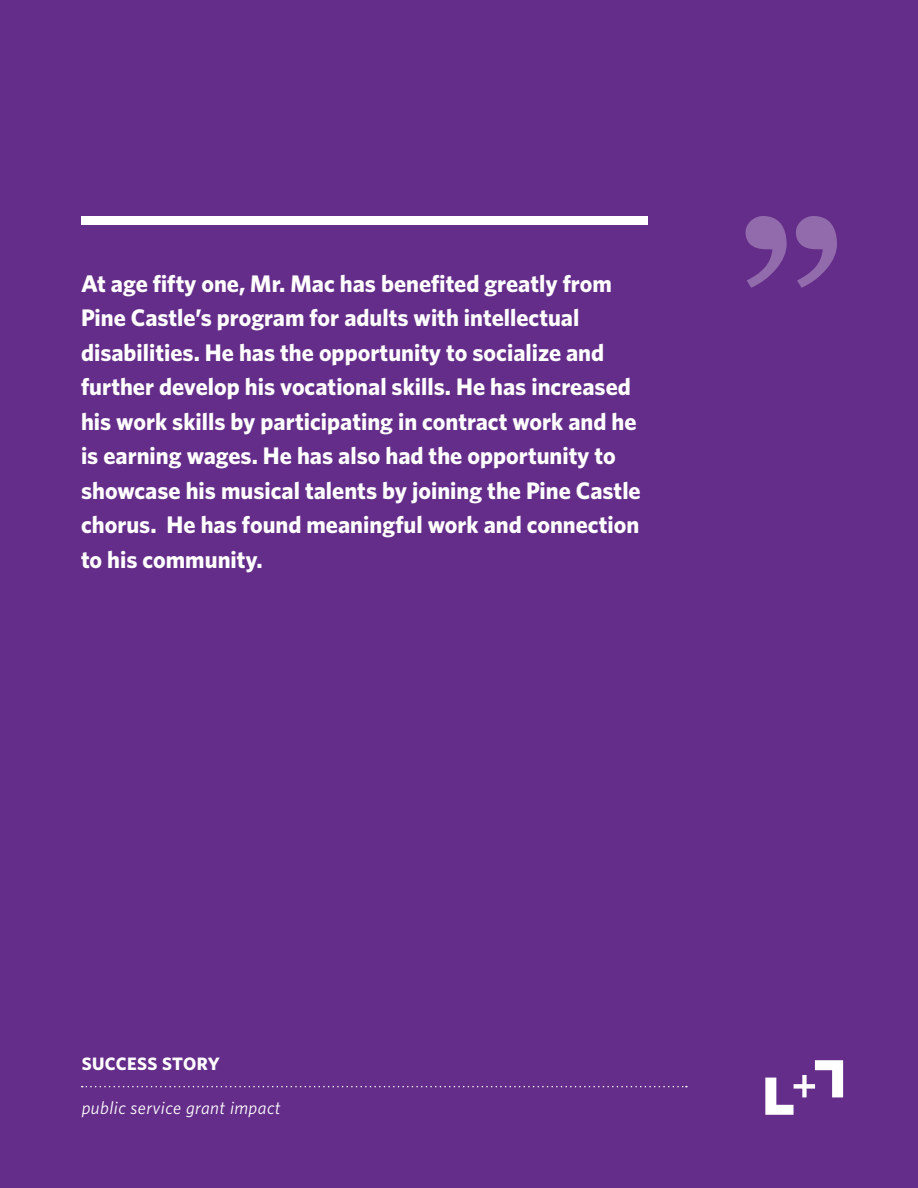
<style>
.page{position:relative;width:918px;height:1188px;background:#642d89}
.page>*{position:absolute;margin:0;border:0;box-sizing:border-box;transform-origin:0 0}
.t1{font:700 24px/34.5px "Whitney HTF";color:#fff}
.t2{font:italic 18px "Whitney HTF";letter-spacing:.025em;color:#fff}
.t3{font:700 18px "Whitney HTF";letter-spacing:.02em;color:#fff}
</style>
<div class="page">
<div style="left:81px;top:216px;width:567px;height:9px;background:#fff"></div>
<svg style="left:746px;top:216px;width:91px;height:72px"></svg>
<svg style="left:765px;top:1060px;width:78px;height:55px"></svg>
<svg style="left:82px;top:1086px;width:605px;height:1px"></svg>
<p class="t1" style="left:81px;top:265px;width:561px">At age fifty one, Mr. Mac has benefited greatly from Pine Castle’s program for adults with intellectual disabilities. He has the opportunity to socialize and further develop his vocational skills. He has increased his work skills by participating in contract work and he is earning wages. He has also had the opportunity to showcase his musical talents by joining the Pine Castle chorus. He has found meaningful work and connection to his community.</p>
<p class="t3" style="left:82px;top:1053px;width:140px">SUCCESS STORY</p>
<p class="t2" style="left:82px;top:1097px;width:200px">public service grant impact</p>
</div>
